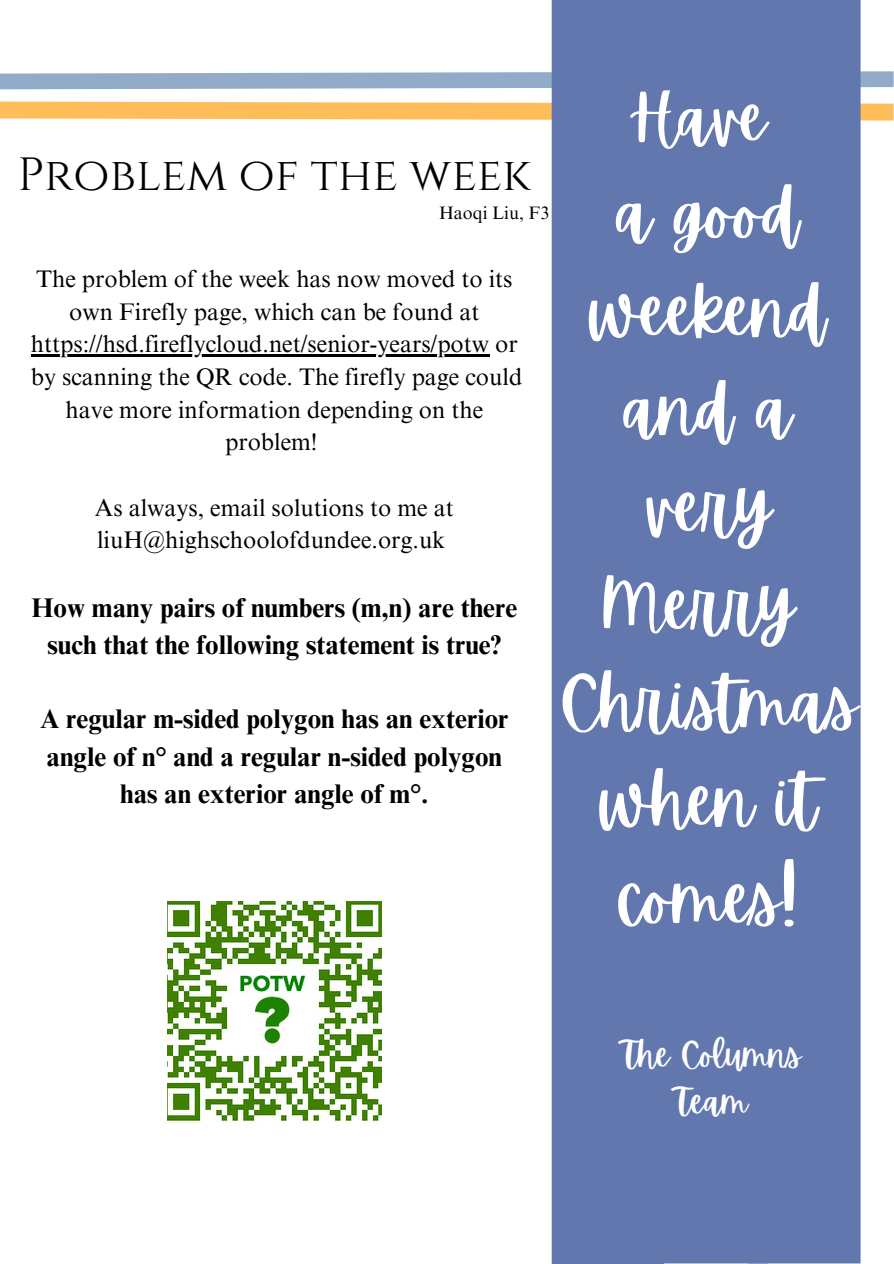
<style>
.page{position:relative;width:894px;height:1264px;background:#fff}
.page>*{position:absolute;margin:0;border:0;box-sizing:border-box;transform-origin:0 0}
.t1{font:70.5px/97.8px "Apricots";color:#fff;text-align:center}
.t2{font:66px "Apricots";color:#fff}
.t3{font:46.5px "Cinzel";color:#000}
.t4{font:34.5px/47.2px "Apricots";color:#fefefe;text-align:center}
.t5{font:700 27px/37.2px "Times NRMT Pro";color:#000;text-align:center}
.t6{font:24px/32.7px "Times NRMT Pro";color:#000;text-align:center}
.t7{font:18px "Times NRMT Pro";color:#000}
</style>
<div class="page">
<svg style="left:0;top:63px;width:893px;height:66px"></svg>
<div style="left:747px;top:0;width:113px;height:1263px;background:#6177ad"></div>
<div style="left:655px;top:0;width:112px;height:1263px;background:#6177ad"></div>
<div style="left:551px;top:0;width:113px;height:1263px;background:#6177ad"></div>
<img style="left:167px;top:901px;width:214px;height:221px">
<hr style="left:31px;top:355px;width:458px;height:2px;background:#000">
<p class="t3" style="left:17px;top:145px;width:515px">Problem of the week</p>
<p class="t7" style="left:439px;top:206px;width:112px">Haoqi Liu, F3</p>
<h1 class="t6" style="left:36px;top:265px;width:477px">The problem of the week has now moved to its own Firefly page, which can be found at</h1>
<p class="t6" style="left:31px;top:331px;width:492px">https://hsd.fireflycloud.net/senior-years/potw or by scanning the QR code. The firefly page could have more information depending on the problem!</p>
<p class="t6" style="left:95px;top:494px;width:360px;text-align:left">As always, email solutions to me at liuH@highschoolofdundee.org.uk</p>
<h2 class="t5" style="left:31px;top:592px;width:487px">How many pairs of numbers (m,n) are there such that the following statement is true?</h2>
<p class="t5" style="left:40px;top:704px;width:470px">A regular m-sided polygon has an exterior angle of n° and a regular n-sided polygon has an exterior angle of m°.</p>
<p class="t2" style="left:629px;top:80px;width:139px">Have</p>
<p class="t1" style="left:559px;top:165px;width:299px">a good weekend and a very<br>Merry<br>Christmas when it comes!</p>
<p class="t4" style="left:621px;top:1031px;width:181px">The Columns<br>Team</p>
</div>
